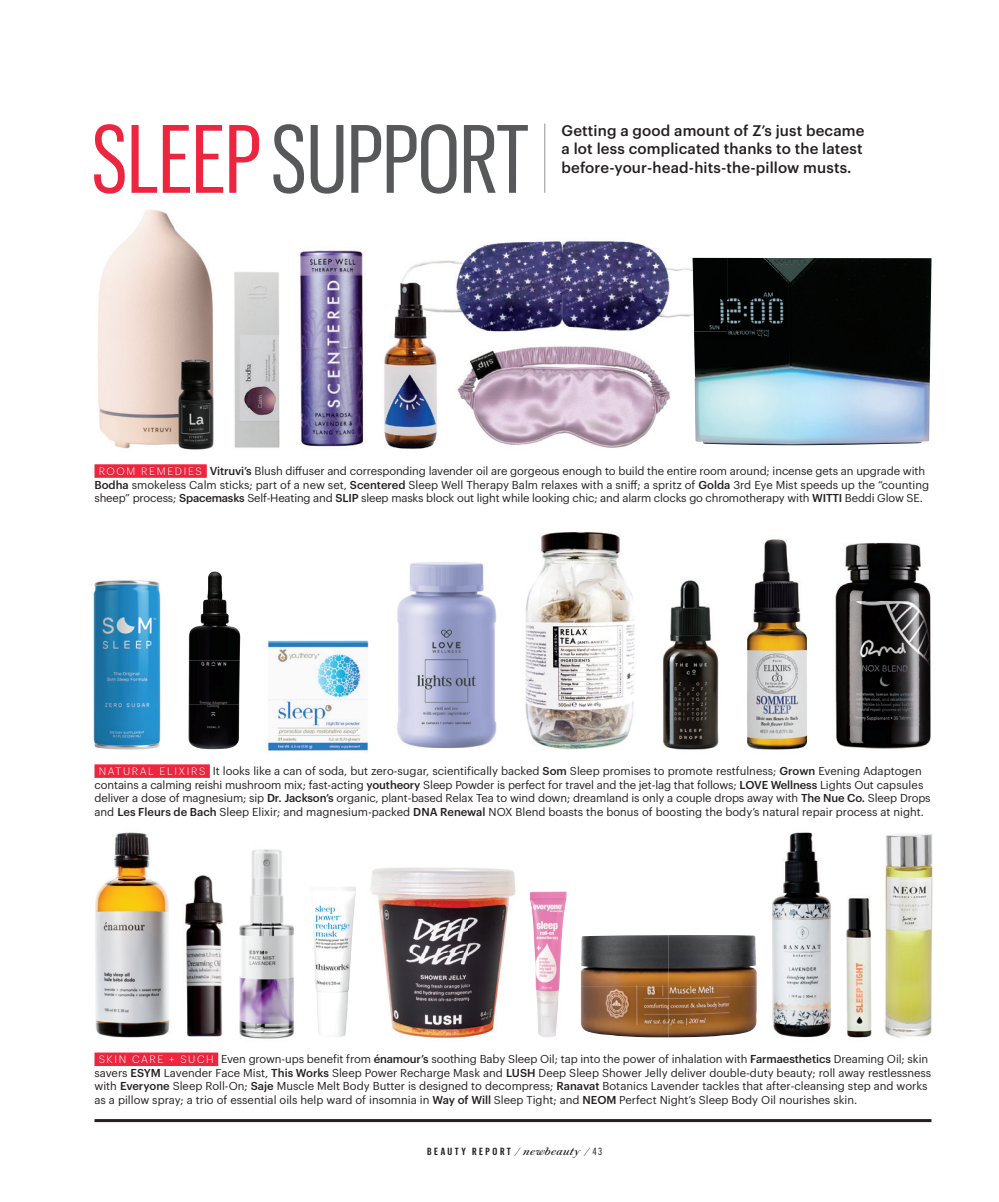
<style>
.page{position:relative;width:999px;height:1202px;background:#fff}
.page>*{position:absolute;margin:0;border:0;box-sizing:border-box;transform-origin:0 0}
.t1{font:94.65px "Graphik X Cond";letter-spacing:-.02em;color:#57585a}
.t2{font:500 15px/18.8px "Graphik";letter-spacing:.01em;color:#231f20}
.t3{font:11.25px/13.5px "Graphik";letter-spacing:-.005em;color:#231f20}
.t4{font:600 10.2px "Graphik X Cond";letter-spacing:.25em;color:#231f20}
.s1{color:#ed253e}
.s2{font-weight:300;font-size:10.5px;color:#fff}
.s3{font-weight:500}
.s4{font-family:"Chiswick Text";font-weight:400;font-style:italic;font-size:10.5px}
.s5{font-weight:400}
</style>
<div class="page">
<img style="left:402px;top:241px;width:325px;height:90px">
<img style="left:98px;top:209px;width:115px;height:240px">
<img style="left:694px;top:258px;width:238px;height:187px">
<img style="left:692px;top:258px;width:35px;height:73px">
<div style="left:94px;top:464px;width:113px;height:14px;background:#ed253e"></div>
<hr style="left:545px;top:124px;width:1px;height:69px;background:#939598">
<div style="left:94px;top:1052px;width:124px;height:14px;background:#ed253e"></div>
<div style="left:94px;top:764px;width:116px;height:14px;background:#ed253e"></div>
<img style="left:201px;top:571px;width:28px;height:45px">
<img style="left:188px;top:616px;width:52px;height:133px">
<img style="left:747px;top:539px;width:61px;height:211px">
<img style="left:525px;top:532px;width:110px;height:218px">
<img style="left:663px;top:580px;width:56px;height:170px">
<img style="left:93px;top:580px;width:68px;height:170px">
<img style="left:835px;top:542px;width:96px;height:207px">
<img style="left:397px;top:562px;width:100px;height:187px">
<img style="left:185px;top:875px;width:38px;height:162px">
<img style="left:95px;top:832px;width:75px;height:206px">
<img style="left:239px;top:849px;width:55px;height:190px">
<img style="left:885px;top:833px;width:48px;height:205px">
<img style="left:313px;top:887px;width:43px;height:49px">
<img style="left:314px;top:936px;width:38px;height:51px">
<img style="left:316px;top:987px;width:33px;height:50px">
<img style="left:772px;top:832px;width:59px;height:206px">
<img style="left:234px;top:272px;width:46px;height:176px">
<img style="left:384px;top:327px;width:53px;height:122px">
<img style="left:395px;top:280px;width:45px;height:51px">
<img style="left:175px;top:358px;width:39px;height:92px">
<img style="left:300px;top:250px;width:64px;height:197px">
<img style="left:457px;top:346px;width:213px;height:102px">
<img style="left:530px;top:891px;width:37px;height:146px">
<img style="left:370px;top:867px;width:146px;height:172px">
<img style="left:581px;top:935px;width:176px;height:102px">
<img style="left:267px;top:640px;width:102px;height:111px">
<img style="left:846px;top:898px;width:26px;height:140px">
<hr style="left:94px;top:1119px;width:838px;height:3px;background:#231f20">
<h1 class="t1" style="left:91px;top:95px;width:440px"><span class="s1">SLEEP</span> SUPPORT</h1>
<h2 class="t2" style="left:562px;top:120px;width:304px">Getting a good amount of Z’s just became a lot less complicated thanks to the latest before-your-head-hits-the-pillow musts.</h2>
<p class="t3" style="left:94px;top:463px;width:836px;text-align:center"><span class="s2">RO O M R E M E D I E S</span> <span class="s3">Vitruvi’s</span> Blush diffuser and corresponding lavender oil are gorgeous enough to build the entire room around; incense gets an upgrade with<br><span class="s3">Bodha</span> smokeless Calm sticks; part of a new set, <span class="s3">Scentered</span> Sleep Well Therapy Balm relaxes with a sniff; a spritz of <span class="s3">Golda</span> 3rd Eye Mist speeds up the “counting sheep” process; <span class="s3">Spacemasks</span> Self-Heating and <span class="s3">SLIP</span> sleep masks block out light while looking chic; and alarm clocks go chromotherapy with <span class="s3">WITTI</span> Beddi Glow SE.</p>
<p class="t3" style="left:95px;top:763px;width:838px;text-indent:4px"><span class="s2">NATURAL ELIXIRS</span> It looks like a can of soda, but zero-sugar, scientifically backed <span class="s3">Som</span> Sleep promises to promote restfulness; <span class="s3">Grown</span> Evening Adaptogen contains a calming reishi mushroom mix; fast-acting <span class="s3">youtheory</span> Sleep Powder is perfect for travel and the jet-lag that follows; <span class="s3">LOVE Wellness</span> Lights Out capsules deliver a dose of magnesium; sip <span class="s3">Dr. Jackson’s</span> organic, plant-based Relax Tea to wind down; dreamland is only a couple drops away with <span class="s3">The Nue Co.</span> Sleep Drops and <span class="s3">Les Fleurs de Bach</span> Sleep Elixir; and magnesium-packed <span class="s3">DNA Renewal</span> NOX Blend boasts the bonus of boosting the body’s natural repair process at night.</p>
<p class="t3" style="left:94px;top:1051px;width:838px;text-indent:4px"><span class="s2">S K I N CA R E + S U C H</span> Even grown-ups benefit from <span class="s3">énamour’s</span> soothing Baby Sleep Oil; tap into the power of inhalation with <span class="s3">Farmaesthetics</span> Dreaming Oil; skin savers <span class="s3">ESYM</span> Lavender Face Mist, <span class="s3">This Works</span> Sleep Power Recharge Mask and <span class="s3">LUSH</span> Deep Sleep Shower Jelly deliver double-duty beauty; roll away restlessness with <span class="s3">Everyone</span> Sleep Roll-On; <span class="s3">Saje</span> Muscle Melt Body Butter is designed to decompress; <span class="s3">Ranavat</span> Botanics Lavender tackles that after-cleansing step and works as a pillow spray; a trio of essential oils help ward of insomnia in <span class="s3">Way of Will</span> Sleep Tight; and <span class="s3">NEOM</span> Perfect Night’s Sleep Body Oil nourishes skin.</p>
<p class="t4" style="left:427px;top:1143px;width:176px">BEAUTY REPORT <span class="s4">/ newbeauty /</span> <span class="s5">43</span></p>
</div>
